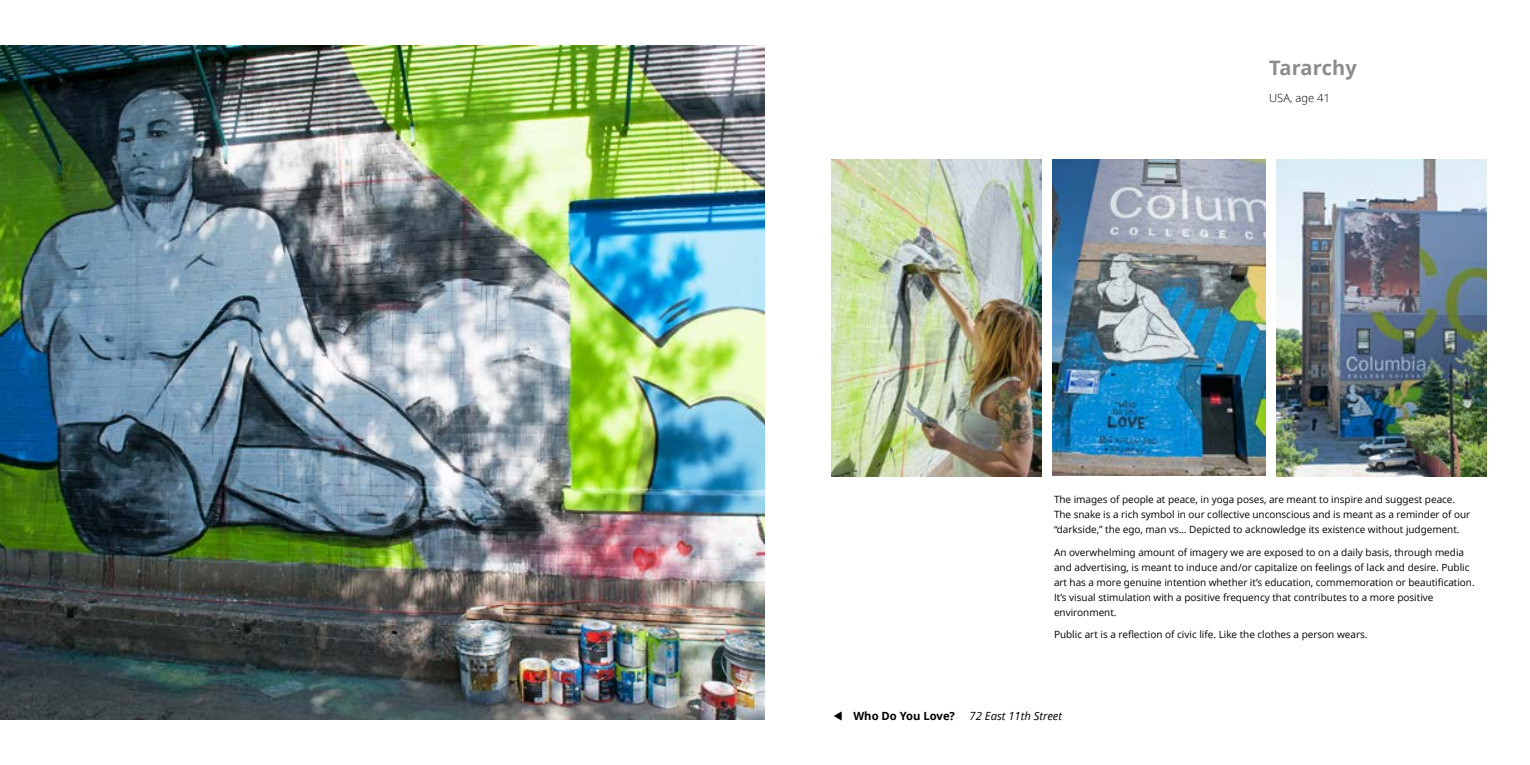
<style>
.page{position:relative;width:1530px;height:765px;background:#fff}
.page>*{position:absolute;margin:0;border:0;box-sizing:border-box;transform-origin:0 0}
.t1{font:700 20px "Open Second Sans";letter-spacing:.01em;color:#8a8c8e}
.t2{font:italic 11.25px "Open Second Sans";color:#000}
.t3{font:700 11.25px "Open Second Sans";color:#000}
.t4{font:300 11.25px "Open Second Sans";color:#000}
.t5{font:10px/15px "Open Second Sans";letter-spacing:-.005em;color:#000}
</style>
<div class="page">
<img style="left:831px;top:159px;width:211px;height:317px">
<img style="left:1053px;top:159px;width:213px;height:317px">
<img style="left:1277px;top:159px;width:209px;height:317px">
<img style="left:0;top:45px;width:765px;height:675px">
<h1 class="t1" style="left:1269px;top:53px;width:89px">Tararchy</h1>
<p class="t4" style="left:1269px;top:90px;width:62px">USA, age 41</p>
<p class="t5" style="left:1054px;top:492px;width:418px">The images of people at peace, in yoga poses, are meant to inspire and suggest peace.<br>The snake is a rich symbol in our collective unconscious and is meant as a reminder of our “darkside,” the ego, man vs… Depicted to acknowledge its existence without judgement.</p>
<p class="t5" style="left:1054px;top:544px;width:422px">An overwhelming amount of imagery we are exposed to on a daily basis, through media and advertising, is meant to induce and/or capitalize on feelings of lack and desire. Public art has a more genuine intention whether it’s education, commemoration or beautification.<br>It’s visual stimulation with a positive frequency that contributes to a more positive environment.</p>
<p class="t5" style="left:1054px;top:627px;width:315px">Public art is a reflection of civic life. Like the clothes a person wears.</p>
<p class="t3" style="left:853px;top:708px;width:103px">Who Do You Love?</p>
<p class="t2" style="left:970px;top:708px;width:94px">72 East 11th Street</p>
</div>
